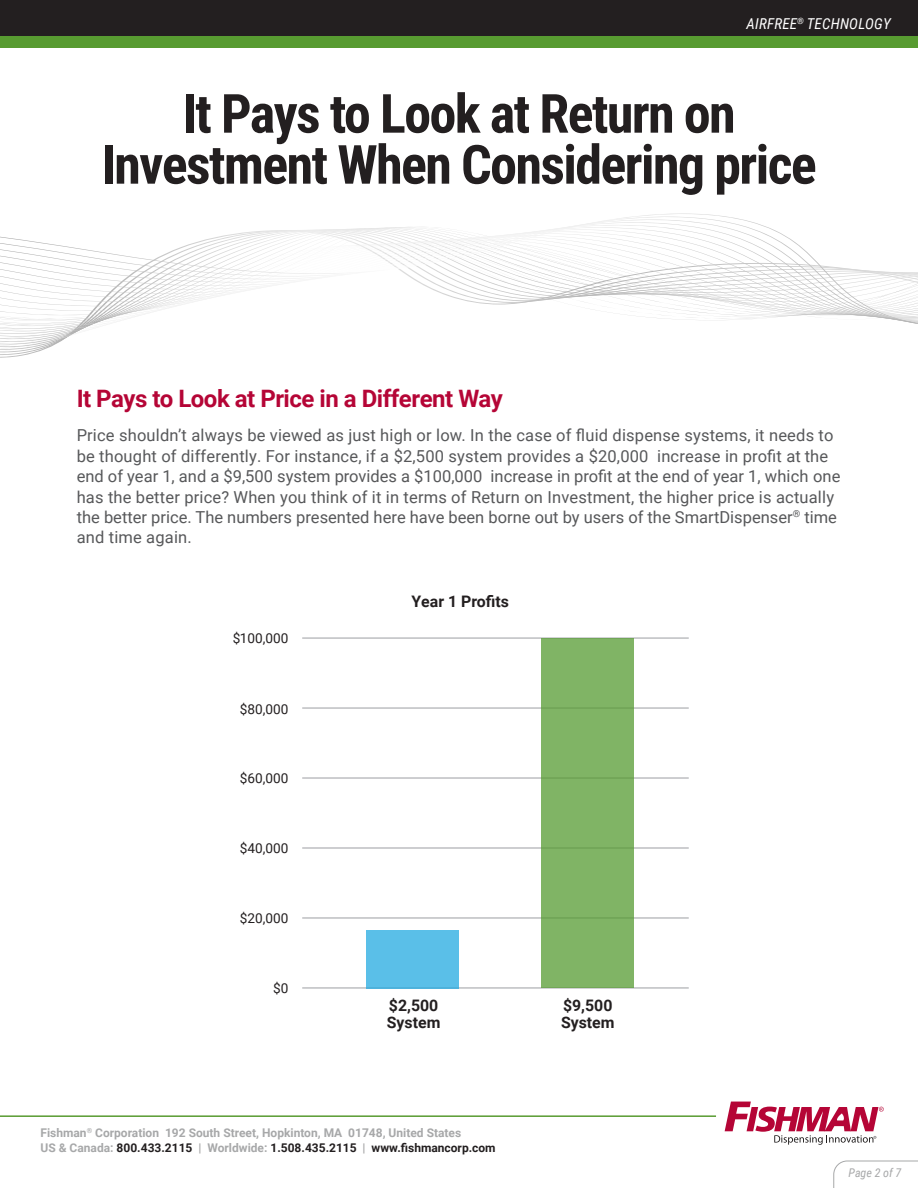
<style>
.page{position:relative;width:918px;height:1188px;background:#fff}
.page>*{position:absolute;margin:0;border:0;box-sizing:border-box;transform-origin:0 0}
.t1{font:700 54px/51px "Roboto Condensed";letter-spacing:-.03em;color:#231f20;text-align:center}
.t2{font:700 24px "Roboto";letter-spacing:-.02em;color:#b50536}
.t3{font:16.5px/20.4px "Roboto";letter-spacing:.01em;color:#57585a}
.t4{font:700 15.9px/17px "Roboto";color:#231f20}
.t5{font:italic 15px "Roboto Condensed";letter-spacing:.015em;color:#fff}
.t6{font:13.65px "Roboto";color:#231f20}
.t7{font:700 12px/14.4px "Roboto";color:#a7a8a9}
.t8{font:italic 12px "Roboto Condensed";color:#a7a8a9}
.s1{color:#231f20}
</style>
<div class="page">
<svg style="left:725px;top:1102px;width:159px;height:43px"></svg>
<hr style="left:0;top:1115px;width:716px;height:2px;background:#589b31">
<svg style="left:833px;top:1160px;width:85px;height:28px"></svg>
<div style="left:0;top:35px;width:918px;height:13px;background:#589b31"></div>
<div style="left:0;top:0;width:918px;height:35px;background:#231f20"></div>
<hr style="left:302px;top:637px;width:387px;height:2px;background:#a8a9ad">
<hr style="left:302px;top:707px;width:387px;height:2px;background:#a8a9ad">
<hr style="left:302px;top:777px;width:387px;height:2px;background:#a8a9ad">
<hr style="left:302px;top:847px;width:387px;height:2px;background:#a8a9ad">
<hr style="left:302px;top:917px;width:387px;height:2px;background:#a8a9ad">
<hr style="left:302px;top:987px;width:387px;height:2px;background:#a8a9ad">
<div style="left:542px;top:639px;width:92px;height:349px;background:#80b465"></div>
<div style="left:366px;top:930px;width:93px;height:58px;background:#5abfe8"></div>
<svg style="left:0;top:213px;width:918px;height:115px"></svg>
<p class="t5" style="left:746px;top:13px;width:146px">AIRFREE<sup>®</sup> TECHNOLOGY</p>
<p class="t1" style="left:101px;top:86px;width:717px">It Pays to Look at Return on<br>Investment When Considering price</p>
<p class="t2" style="left:77px;top:382px;width:428px">It Pays to Look at Price in a Different Way</p>
<p class="t3" style="left:77px;top:425px;width:765px">Price shouldn’t always be viewed as just high or low. In the case of fluid dispense systems, it needs to be thought of differently. For instance, if a $2,500 system provides a $20,000 increase in profit at the end of year 1, and a $9,500 system provides a $100,000 increase in profit at the end of year 1, which one has the better price? When you think of it in terms of Return on Investment, the higher price is actually the better price. The numbers presented here have been borne out by users of the SmartDispenser<sup>®</sup> time and time again.</p>
<p class="t6" style="left:232px;top:628px;width:58px">$100,000</p>
<p class="t6" style="left:240px;top:699px;width:50px">$80,000</p>
<p class="t6" style="left:240px;top:769px;width:50px">$60,000</p>
<p class="t6" style="left:240px;top:838px;width:50px">$40,000</p>
<p class="t6" style="left:240px;top:909px;width:50px">$20,000</p>
<p class="t6" style="left:273px;top:979px;width:17px">$0</p>
<p class="t4" style="left:411px;top:593px;width:99px">Year 1 Profits</p>
<p class="t4" style="left:387px;top:996px;width:55px">$2,500<br>System</p>
<p class="t7" style="left:40px;top:1125px;width:457px">Fishman<sup>®</sup> Corporation 192 South Street, Hopkinton, MA 01748, United States<br>US &amp; Canada: <span class="s1">800.433.2115</span> | Worldwide: <span class="s1">1.508.435.2115</span> | <span class="s1">www.fishmancorp.com</span></p>
<p class="t4" style="left:561px;top:996px;width:55px">$9,500<br>System</p>
<p class="t8" style="left:849px;top:1164px;width:54px">Page 2 of 7</p>
</div>
